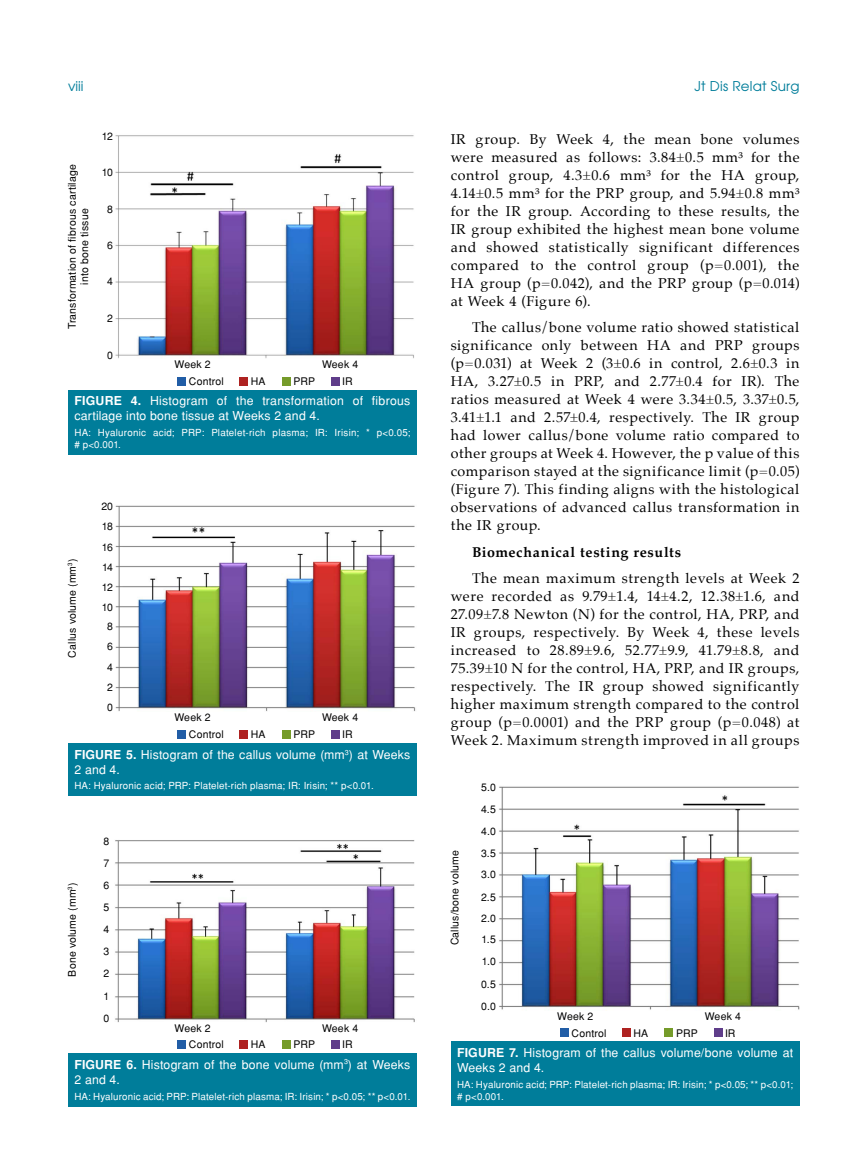
<style>
.page{position:relative;width:859px;height:1170px;background:#fff}
.page>*{position:absolute;margin:0;border:0;box-sizing:border-box;transform-origin:0 0}
.t1{font:14.25px/18px "Palatino";letter-spacing:.04em;color:#000;text-align:justify}
.t2{font:700 14.25px "Palatino";letter-spacing:.045em;color:#000}
.t3{font:13.5px "Avant Garde Tr";letter-spacing:.015em;color:#007d9a}
.t4{font:12.3px/15.3px "Helvetica Normal Tr";letter-spacing:.01em;color:#fff}
.t5{font:10.5px/22px "Helvetica Normal Tr";letter-spacing:.015em;color:#000;text-align:justify}
.t6{font:9.75px/11.7px "Helvetica Normal Tr";letter-spacing:.02em;color:#fff}
.s1{font-family:"Helvetica Tr";font-weight:700}
</style>
<div class="page">
<img style="left:115px;top:135px;width:299px;height:224px">
<div style="left:177px;top:377px;width:9px;height:8px;background:#215da6"></div>
<div style="left:239px;top:377px;width:9px;height:8px;background:#ae2221"></div>
<div style="left:282px;top:377px;width:8px;height:8px;background:#759b2a"></div>
<div style="left:331px;top:377px;width:8px;height:8px;background:#5f3d8a"></div>
<div style="left:68px;top:390px;width:349px;height:64px;background:#007d9a"></div>
<img style="left:115px;top:505px;width:301px;height:206px">
<div style="left:177px;top:730px;width:9px;height:8px;background:#215da6"></div>
<div style="left:239px;top:730px;width:9px;height:8px;background:#ae2221"></div>
<div style="left:282px;top:730px;width:8px;height:8px;background:#759b2a"></div>
<div style="left:331px;top:730px;width:8px;height:8px;background:#5f3d8a"></div>
<div style="left:68px;top:743px;width:349px;height:52px;background:#007d9a"></div>
<img style="left:115px;top:840px;width:300px;height:182px">
<div style="left:177px;top:1040px;width:9px;height:8px;background:#215da6"></div>
<div style="left:239px;top:1040px;width:9px;height:8px;background:#ae2221"></div>
<div style="left:282px;top:1040px;width:8px;height:8px;background:#759b2a"></div>
<div style="left:331px;top:1040px;width:8px;height:8px;background:#5f3d8a"></div>
<div style="left:68px;top:1053px;width:349px;height:53px;background:#007d9a"></div>
<img style="left:499px;top:786px;width:300px;height:224px">
<div style="left:560px;top:1028px;width:9px;height:8px;background:#215da6"></div>
<div style="left:622px;top:1028px;width:9px;height:8px;background:#ae2221"></div>
<div style="left:665px;top:1028px;width:8px;height:8px;background:#759b2a"></div>
<div style="left:714px;top:1028px;width:8px;height:8px;background:#5f3d8a"></div>
<div style="left:451px;top:1041px;width:348px;height:65px;background:#007d9a"></div>
<p class="t3" style="left:68px;top:77px;width:17px">viii</p>
<p class="t3" style="left:694px;top:77px;width:106px">Jt Dis Relat Surg</p>
<p class="t1" style="left:451px;top:130px;width:350px">IR group. By Week 4, the mean bone volumes were measured as follows: 3.84±0.5 mm³ for the control group, 4.3±0.6 mm³ for the HA group, 4.14±0.5 mm³ for the PRP group, and 5.94±0.8 mm³ for the IR group. According to these results, the IR group exhibited the highest mean bone volume and showed statistically significant differences compared to the control group (p=0.001), the HA group (p=0.042), and the PRP group (p=0.014) at Week 4 (Figure 6).</p>
<p class="t1" style="left:451px;top:318px;width:350px;text-indent:21px">The callus/bone volume ratio showed statistical significance only between HA and PRP groups (p=0.031) at Week 2 (3±0.6 in control, 2.6±0.3 in HA, 3.27±0.5 in PRP, and 2.77±0.4 for IR). The ratios measured at Week 4 were 3.34±0.5, 3.37±0.5, 3.41±1.1 and 2.57±0.4, respectively. The IR group had lower callus/bone volume ratio compared to other groups at Week 4. However, the p value of this comparison stayed at the significance limit (p=0.05) (Figure 7). This finding aligns with the histological observations of advanced callus transformation in the IR group.</p>
<p class="t2" style="left:472px;top:539px;width:210px">Biomechanical testing results</p>
<p class="t1" style="left:451px;top:569px;width:350px;text-indent:21px">The mean maximum strength levels at Week 2 were recorded as 9.79±1.4, 14±4.2, 12.38±1.6, and 27.09±7.8 Newton (N) for the control, HA, PRP, and IR groups, respectively. By Week 4, these levels increased to 28.89±9.6, 52.77±9.9, 41.79±8.8, and 75.39±10 N for the control, HA, PRP, and IR groups, respectively. The IR group showed significantly higher maximum strength compared to the control group (p=0.0001) and the PRP group (p=0.048) at Week 2. Maximum strength improved in all groups</p>
<p class="t5" style="left:102px;top:125px;width:13px">12</p>
<p class="t5" style="left:102px;top:161px;width:13px">10</p>
<p class="t5" style="left:107px;top:198px;width:7px">8</p>
<p class="t5" style="left:107px;top:234px;width:7px">6</p>
<p class="t5" style="left:107px;top:270px;width:7px">4</p>
<p class="t5" style="left:107px;top:307px;width:7px">2</p>
<p class="t5" style="left:107px;top:344px;width:7px">0</p>
<p class="t5" style="left:66px;top:329px;width:166px;line-height:12.6px;text-align:center;rotate:-90deg">Transformation of fibrous cartilage into bone tissue</p>
<p class="t5" style="left:175px;top:353px;width:38px">Week 2</p>
<p class="t5" style="left:322px;top:353px;width:38px">Week 4</p>
<p class="t5" style="left:189px;top:370px;width:36px">Control</p>
<p class="t5" style="left:251px;top:370px;width:16px">HA</p>
<p class="t5" style="left:294px;top:370px;width:23px">PRP</p>
<p class="t5" style="left:342px;top:370px;width:12px">IR</p>
<p class="t4" style="left:74px;top:393px;width:337px"><span class="s1">FIGURE 4.</span> Histogram of the transformation of fibrous cartilage into bone tissue at Weeks 2 and 4.</p>
<p class="t6" style="left:74px;top:427px;width:337px">HA: Hyaluronic acid; PRP: Platelet-rich plasma; IR: Irisin; * p&lt;0.05; # p&lt;0.001.</p>
<p class="t5" style="left:101px;top:495px;width:13px">20</p>
<p class="t5" style="left:102px;top:515px;width:13px">18</p>
<p class="t5" style="left:102px;top:535px;width:13px">16</p>
<p class="t5" style="left:61px;top:657px;width:100px;rotate:-90deg">Callus volume (mm<sup>3</sup>)</p>
<p class="t5" style="left:102px;top:555px;width:13px">14</p>
<p class="t5" style="left:102px;top:576px;width:13px">12</p>
<p class="t5" style="left:102px;top:596px;width:13px">10</p>
<p class="t5" style="left:107px;top:616px;width:7px;line-height:20.1px">8<br>6<br>4<br>2<br>0</p>
<p class="t5" style="left:174px;top:706px;width:38px">Week 2</p>
<p class="t5" style="left:322px;top:706px;width:38px">Week 4</p>
<p class="t5" style="left:189px;top:723px;width:36px">Control</p>
<p class="t5" style="left:251px;top:723px;width:16px">HA</p>
<p class="t5" style="left:294px;top:723px;width:23px">PRP</p>
<p class="t5" style="left:342px;top:723px;width:12px">IR</p>
<p class="t4" style="left:74px;top:746px;width:337px"><span class="s1">FIGURE 5.</span> Histogram of the callus volume (mm<sup>3</sup>) at Weeks<br>2 and 4.</p>
<p class="t6" style="left:74px;top:780px;width:301px">HA: Hyaluronic acid; PRP: Platelet-rich plasma; IR: Irisin; ** p&lt;0.01.</p>
<p class="t5" style="left:481px;top:776px;width:16px">5.0</p>
<p class="t5" style="left:103px;top:829px;width:7px">8<br>7<br>6<br>5<br>4<br>3</p>
<p class="t5" style="left:103px;top:985px;width:7px">1</p>
<p class="t5" style="left:61px;top:976px;width:95px;rotate:-90deg">Bone volume (mm<sup>3</sup>)</p>
<p class="t5" style="left:103px;top:962px;width:7px">2</p>
<p class="t5" style="left:103px;top:1007px;width:7px">0</p>
<p class="t5" style="left:174px;top:1016px;width:38px">Week 2</p>
<p class="t5" style="left:322px;top:1016px;width:38px">Week 4</p>
<p class="t5" style="left:189px;top:1033px;width:36px">Control</p>
<p class="t5" style="left:251px;top:1033px;width:16px">HA</p>
<p class="t5" style="left:294px;top:1033px;width:23px">PRP</p>
<p class="t5" style="left:342px;top:1033px;width:12px">IR</p>
<p class="t4" style="left:74px;top:1056px;width:337px"><span class="s1">FIGURE 6.</span> Histogram of the bone volume (mm<sup>3</sup>) at Weeks<br>2 and 4.</p>
<p class="t6" style="left:74px;top:1090px;width:337px">HA: Hyaluronic acid; PRP: Platelet-rich plasma; IR: Irisin; * p&lt;0.05; ** p&lt;0.01.</p>
<p class="t5" style="left:481px;top:798px;width:16px">4.5</p>
<p class="t5" style="left:444px;top:945px;width:97px;rotate:-90deg">Callus/bone volume</p>
<p class="t5" style="left:481px;top:820px;width:16px">4.0</p>
<p class="t5" style="left:481px;top:841px;width:16px">3.5</p>
<p class="t5" style="left:481px;top:863px;width:16px">3.0</p>
<p class="t5" style="left:481px;top:885px;width:16px">2.5</p>
<p class="t5" style="left:481px;top:908px;width:16px;line-height:20.9px">2.0<br>1.5</p>
<p class="t5" style="left:481px;top:950px;width:16px">1.0<br>0.5<br>0.0</p>
<p class="t5" style="left:557px;top:1005px;width:38px">Week 2</p>
<p class="t5" style="left:705px;top:1005px;width:38px">Week 4</p>
<p class="t5" style="left:572px;top:1021px;width:36px">Control</p>
<p class="t5" style="left:634px;top:1021px;width:16px">HA</p>
<p class="t5" style="left:676px;top:1021px;width:23px">PRP</p>
<p class="t5" style="left:725px;top:1021px;width:12px">IR</p>
<p class="t4" style="left:457px;top:1044px;width:337px"><span class="s1">FIGURE 7.</span> Histogram of the callus volume/bone volume at<br>Weeks 2 and 4.</p>
<p class="t6" style="left:457px;top:1078px;width:337px">HA: Hyaluronic acid; PRP: Platelet-rich plasma; IR: Irisin; * p&lt;0.05; ** p&lt;0.01; # p&lt;0.001.</p>
</div>
